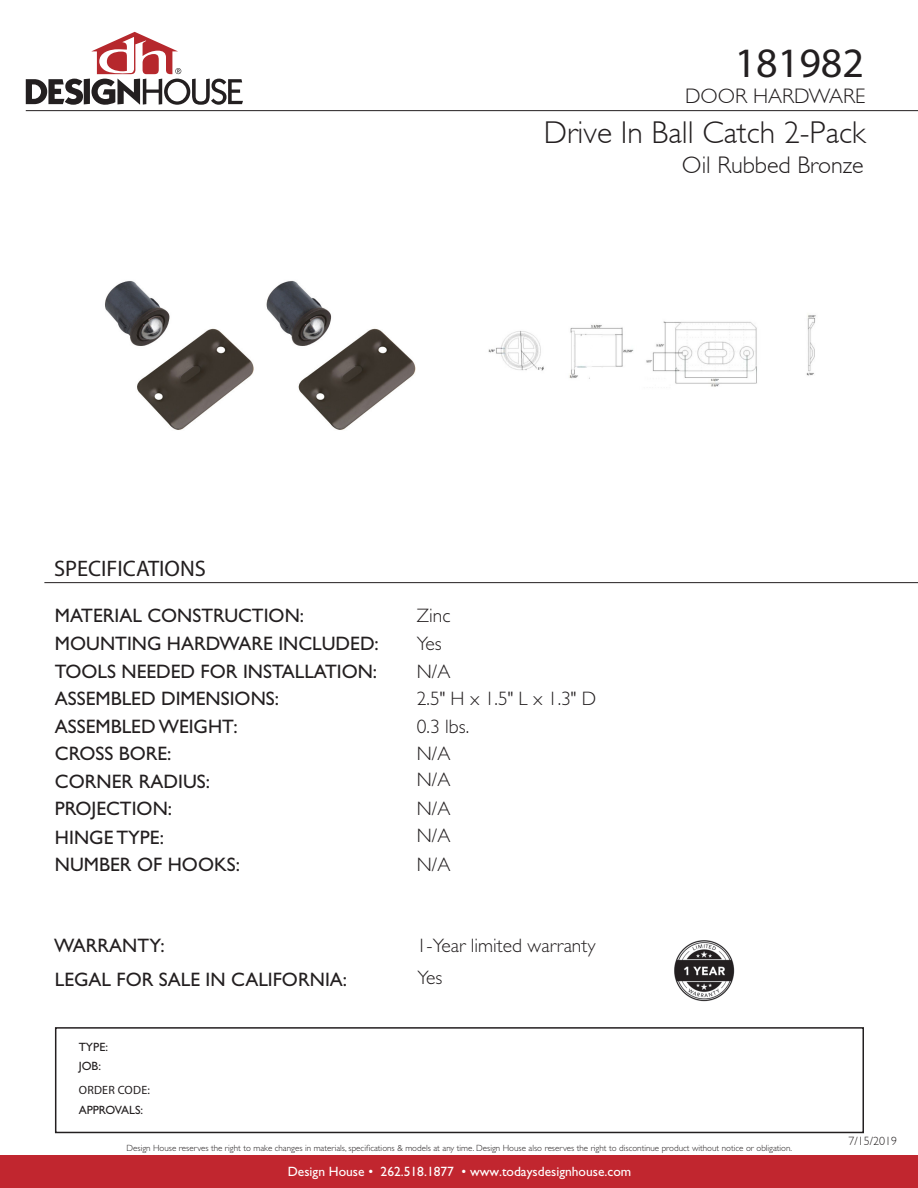
<style>
.page{position:relative;width:918px;height:1188px;background:#fff}
.page>*{position:absolute;margin:0;border:0;box-sizing:border-box;transform-origin:0 0}
.t1{font:42px "Myriad Pro";color:#231f20}
.t2{font:300 31.5px "Gill Sans";color:#231f20}
.t3{font:300 24px "Gill Sans";color:#231f20}
.t4{font:22.5px "Myriad Pro";color:#231f20}
.t5{font:300 21px "Gill Sans";color:#231f20}
.t6{font:19.5px "Gill Sans Std";color:#231f20}
.t7{font:300 19.5px "Gill Sans Std";color:#231f20}
.t8{font:13.5px "Gill Sans Std";color:#fff}
.t9{font:12px "Gill Sans Std";color:#231f20}
.t10{font:12px "Myriad Pro";letter-spacing:.02em;color:#231f20}
.t11{font:300 12px "Gill Sans";color:#231f20}
.t12{font:300 9px "Gill Sans Std";color:#231f20}
</style>
<div class="page">
<div style="left:0;top:1156px;width:918px;height:32px;background:#c1262f"></div>
<svg style="left:26px;top:32px;width:217px;height:73px"></svg>
<img style="left:105px;top:281px;width:311px;height:149px">
<img style="left:488px;top:315px;width:328px;height:72px">
<img style="left:674px;top:940px;width:61px;height:61px">
<div style="left:55px;top:1027px;width:809px;height:106px;border:2px solid #231f20"></div>
<hr style="left:26px;top:110px;width:892px;height:1px;background:#231f20">
<hr style="left:44px;top:582px;width:874px;height:1px;background:#231f20">
<p class="t1" style="left:735px;top:37px;width:131px">181982</p>
<p class="t5" style="left:685px;top:84px;width:182px">DOOR HARDWARE</p>
<p class="t2" style="left:544px;top:115px;width:323px">Drive In Ball Catch 2-Pack</p>
<p class="t3" style="left:682px;top:152px;width:183px">Oil Rubbed Bronze</p>
<p class="t4" style="left:54px;top:554px;width:154px">SPECIFICATIONS</p>
<p class="t6" style="left:55px;top:605px;width:251px">MATERIAL CONSTRUCTION:</p>
<p class="t7" style="left:417px;top:605px;width:35px">Zinc</p>
<p class="t6" style="left:55px;top:632px;width:325px">MOUNTING HARDWARE INCLUDED:</p>
<p class="t7" style="left:417px;top:632px;width:26px">Yes</p>
<p class="t6" style="left:55px;top:660px;width:324px">TOOLS NEEDED FOR INSTALLATION:</p>
<p class="t7" style="left:417px;top:660px;width:35px">N/A</p>
<p class="t6" style="left:55px;top:687px;width:226px">ASSEMBLED DIMENSIONS:</p>
<p class="t7" style="left:417px;top:688px;width:181px">2.5" H x 1.5" L x 1.3" D</p>
<p class="t6" style="left:55px;top:715px;width:184px">ASSEMBLED WEIGHT:</p>
<p class="t7" style="left:417px;top:715px;width:54px">0.3 lbs.</p>
<p class="t6" style="left:55px;top:742px;width:118px">CROSS BORE:</p>
<p class="t7" style="left:417px;top:743px;width:35px">N/A</p>
<p class="t6" style="left:55px;top:770px;width:157px">CORNER RADIUS:</p>
<p class="t7" style="left:417px;top:769px;width:35px">N/A</p>
<p class="t6" style="left:55px;top:797px;width:119px">PROJECTION:</p>
<p class="t7" style="left:417px;top:797px;width:35px">N/A</p>
<p class="t6" style="left:55px;top:826px;width:111px">HINGE TYPE:</p>
<p class="t7" style="left:417px;top:825px;width:35px">N/A</p>
<p class="t6" style="left:55px;top:854px;width:187px">NUMBER OF HOOKS:</p>
<p class="t7" style="left:417px;top:854px;width:35px">N/A</p>
<p class="t6" style="left:54px;top:934px;width:112px">WARRANTY:</p>
<p class="t6" style="left:55px;top:968px;width:294px">LEGAL FOR SALE IN CALIFORNIA:</p>
<p class="t9" style="left:79px;top:1040px;width:31px">TYPE:</p>
<p class="t9" style="left:79px;top:1059px;width:24px">JOB:</p>
<p class="t10" style="left:79px;top:1082px;width:73px">ORDER CODE:</p>
<p class="t9" style="left:79px;top:1103px;width:66px">APPROVALS:</p>
<p class="t7" style="left:417px;top:934px;width:180px">1-Year limited warranty</p>
<p class="t7" style="left:418px;top:966px;width:26px">Yes</p>
<p class="t12" style="left:127px;top:1143px;width:667px">Design House reserves the right to make changes in materials, specifications &amp; models at any time. Design House also reserves the right to discontinue product without notice or obligation.</p>
<p class="t8" style="left:288px;top:1164px;width:345px">Design House • 262.518.1877 • www.todaysdesignhouse.com</p>
<p class="t11" style="left:848px;top:1134px;width:50px">7/15/2019</p>
</div>
